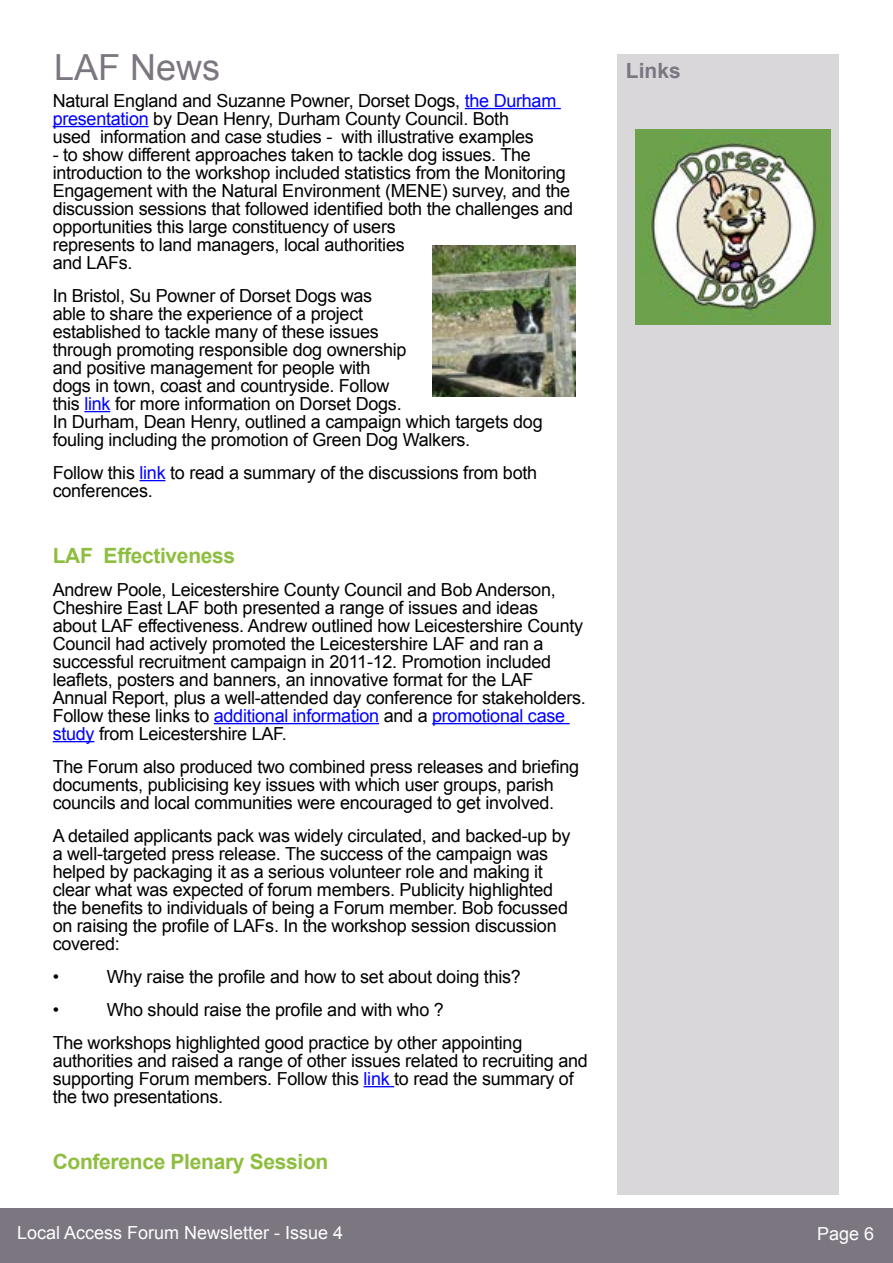
<style>
.page{position:relative;width:893px;height:1263px;background:#fff}
.page>*{position:absolute;margin:0;border:0;box-sizing:border-box;transform-origin:0 0}
.t1{font:36px "Arial";color:#7c7681}
.t2{font:700 21px "Arial";letter-spacing:-.015em;color:#8ebe3f}
.t3{font:700 21px "Arial";color:#7c7681}
.t4{font:18px/18px "Arial";letter-spacing:-.015em;color:#000}
.t5{font:18px "Arial";color:#fff}
.s1{color:#00f}
</style>
<div class="page">
<div style="left:0;top:1209px;width:893px;height:54px;background:#7c7681"></div>
<div style="left:617px;top:54px;width:222px;height:1141px;background:#dad7da"></div>
<hr style="left:465px;top:108px;width:96px;height:1px;background:#00f">
<hr style="left:53px;top:126px;width:96px;height:1px;background:#00f">
<svg style="left:84px;top:411px;width:26px;height:1px"></svg>
<svg style="left:139px;top:480px;width:26px;height:1px"></svg>
<hr style="left:214px;top:723px;width:165px;height:1px;background:#00f">
<hr style="left:432px;top:723px;width:138px;height:1px;background:#00f">
<hr style="left:53px;top:741px;width:41px;height:1px;background:#00f">
<hr style="left:364px;top:1086px;width:30px;height:1px;background:#00f">
<img style="left:635px;top:129px;width:195px;height:196px">
<img style="left:432px;top:246px;width:143px;height:150px">
<h1 class="t1" style="left:54px;top:44px;width:168px">LAF News</h1>
<p class="t3" style="left:626px;top:56px;width:56px">Links</p>
<p class="t4" style="left:53px;top:92px;width:505px">Natural England and Suzanne Powner, Dorset Dogs, <span class="s1">the Durham presentation</span> by Dean Henry, Durham County Council. Both<br>used information and case studies - with illustrative examples</p>
<p class="t4" style="left:53px;top:146px;width:522px">- to show different approaches taken to tackle dog issues. The introduction to the workshop included statistics from the Monitoring Engagement with the Natural Environment (MENE) survey, and the discussion sessions that followed identified both the challenges and opportunities this large constituency of users<br>represents to land managers, local authorities<br>and LAFs.</p>
<p class="t4" style="left:53px;top:287px;width:491px">In Bristol, Su Powner of Dorset Dogs was<br>able to share the experience of a project<br>established to tackle many of these issues<br>through promoting responsible dog ownership<br>and positive management for people with<br>dogs in town, coast and countryside. Follow<br>this <span class="s1">link</span> for more information on Dorset Dogs.<br>In Durham, Dean Henry, outlined a campaign which targets dog fouling including the promotion of Green Dog Walkers.</p>
<p class="t4" style="left:53px;top:464px;width:486px">Follow this <span class="s1">link</span> to read a summary of the discussions from both conferences.</p>
<p class="t2" style="left:53px;top:541px;width:184px">LAF Effectiveness</p>
<p class="t4" style="left:53px;top:581px;width:535px">Andrew Poole, Leicestershire County Council and Bob Anderson, Cheshire East LAF both presented a range of issues and ideas about LAF effectiveness. Andrew outlined how Leicestershire County Council had actively promoted the Leicestershire LAF and ran a successful recruitment campaign in 2011-12. Promotion included leaflets, posters and banners, an innovative format for the LAF Annual Report, plus a well-attended day conference for stakeholders.<br>Follow these links to <span class="s1">additional information</span> and a <span class="s1">promotional case study</span> from Leicestershire LAF.</p>
<p class="t4" style="left:53px;top:758px;width:528px">The Forum also produced two combined press releases and briefing documents, publicising key issues with which user groups, parish councils and local communities were encouraged to get involved.</p>
<p class="t4" style="left:53px;top:827px;width:519px">A detailed applicants pack was widely circulated, and backed-up by a well-targeted press release. The success of the campaign was helped by packaging it as a serious volunteer role and making it clear what was expected of forum members. Publicity highlighted the benefits to individuals of being a Forum member. Bob focussed on raising the profile of LAFs. In the workshop session discussion covered:</p>
<p class="t4" style="left:53px;top:968px;width:8px">•</p>
<p class="t4" style="left:107px;top:968px;width:416px">Why raise the profile and how to set about doing this?</p>
<p class="t4" style="left:53px;top:1000px;width:8px">•</p>
<p class="t4" style="left:53px;top:993px;width:471px;line-height:33px;text-indent:54px">Who should raise the profile and with who ?<br>The workshops highlighted good practice by other appointing</p>
<p class="t4" style="left:53px;top:1051px;width:537px">authorities and raised a range of other issues related to recruiting and supporting Forum members. Follow this <span class="s1">link</span> to read the summary of the two presentations.</p>
<p class="t2" style="left:53px;top:1147px;width:277px">Conference Plenary Session</p>
<p class="t5" style="left:17px;top:1221px;width:328px">Local Access Forum Newsletter - Issue 4</p>
<p class="t5" style="left:817px;top:1221px;width:59px">Page 6</p>
</div>
